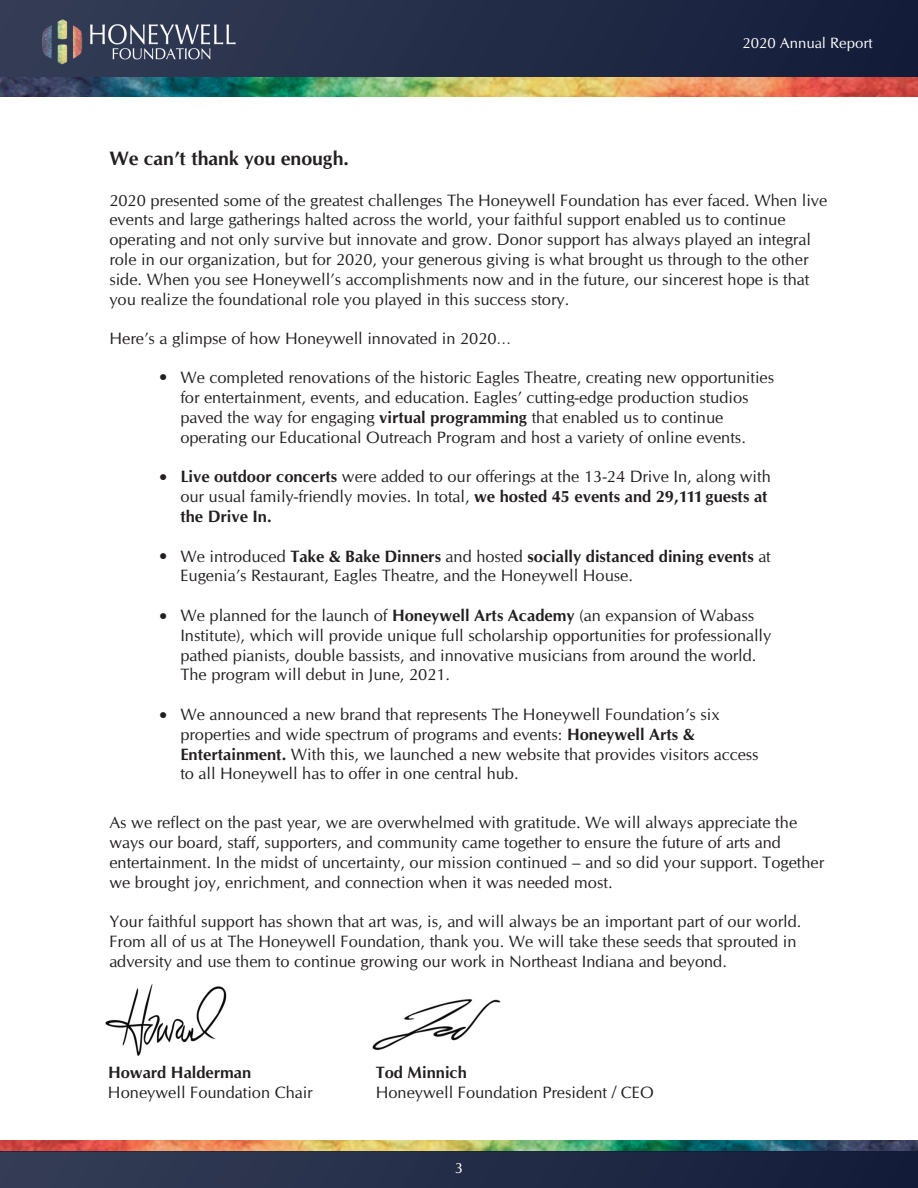
<style>
.page{position:relative;width:918px;height:1188px;background:#fff}
.page>*{position:absolute;margin:0;border:0;box-sizing:border-box;transform-origin:0 0}
.t1{font:700 19.5px "CG Omega";color:#231f20}
.t2{font:16.5px/19.8px "CG Omega";color:#231f20}
.t3{font:700 16.5px "CG Omega";color:#231f20}
.t4{font:15px "CG Omega";color:#fff}
.s1{font-weight:700}
</style>
<div class="page">
<div style="left:0;top:0;width:918px;height:81px;background:linear-gradient(to right,#353d56,#131d3a)"></div>
<img style="left:0;top:1140px;width:918px;height:12px">
<div style="left:0;top:1152px;width:918px;height:36px;background:linear-gradient(to right,#353e56,#121c39)"></div>
<img style="left:40px;top:19px;width:200px;height:47px">
<img style="left:105px;top:984px;width:122px;height:72px">
<img style="left:372px;top:999px;width:129px;height:52px">
<img style="left:0;top:78px;width:918px;height:18px">
<p class="t4" style="left:743px;top:34px;width:131px">2020 Annual Report</p>
<p class="t1" style="left:109px;top:146px;width:241px">We can’t thank you enough.</p>
<p class="t2" style="left:109px;top:190px;width:720px">2020 presented some of the greatest challenges The Honeywell Foundation has ever faced. When live events and large gatherings halted across the world, your faithful support enabled us to continue operating and not only survive but innovate and grow. Donor support has always played an integral role in our organization, but for 2020, your generous giving is what brought us through to the other side. When you see Honeywell’s accomplishments now and in the future, our sincerest hope is that you realize the foundational role you played in this success story.</p>
<p class="t2" style="left:109px;top:329px;width:403px">Here’s a glimpse of how Honeywell innovated in 2020…</p>
<p class="t2" style="left:159px;top:367px;width:10px">•</p>
<p class="t2" style="left:159px;top:468px;width:10px">•</p>
<p class="t2" style="left:159px;top:547px;width:10px">•</p>
<p class="t2" style="left:159px;top:606px;width:10px">•</p>
<p class="t2" style="left:159px;top:705px;width:10px">•</p>
<p class="t2" style="left:180px;top:368px;width:595px">We completed renovations of the historic Eagles Theatre, creating new opportunities for entertainment, events, and education. Eagles’ cutting-edge production studios paved the way for engaging <span class="s1">virtual programming</span> that enabled us to continue operating our Educational Outreach Program and host a variety of online events.</p>
<p class="t2" style="left:180px;top:467px;width:592px"><span class="s1">Live outdoor concerts</span> were added to our offerings at the 13-24 Drive In, along with our usual family-friendly movies. In total, <span class="s1">we hosted 45 events and 29,111 guests at the Drive In.</span></p>
<p class="t2" style="left:180px;top:546px;width:592px">We introduced <span class="s1">Take &amp; Bake Dinners</span> and hosted <span class="s1">socially distanced dining events</span> at<br>Eugenia’s Restaurant, Eagles Theatre, and the Honeywell House.</p>
<p class="t2" style="left:180px;top:605px;width:593px">We planned for the launch of <span class="s1">Honeywell Arts Academy</span> (an expansion of Wabass Institute), which will provide unique full scholarship opportunities for professionally pathed pianists, double bassists, and innovative musicians from around the world.<br>The program will debut in June, 2021.</p>
<p class="t2" style="left:180px;top:704px;width:580px">We announced a new brand that represents The Honeywell Foundation’s six properties and wide spectrum of programs and events: <span class="s1">Honeywell Arts &amp; Entertainment.</span> With this, we launched a new website that provides visitors access to all Honeywell has to offer in one central hub.</p>
<p class="t2" style="left:109px;top:813px;width:716px">As we reflect on the past year, we are overwhelmed with gratitude. We will always appreciate the ways our board, staff, supporters, and community came together to ensure the future of arts and entertainment. In the midst of uncertainty, our mission continued – and so did your support. Together we brought joy, enrichment, and connection when it was needed most.</p>
<p class="t2" style="left:109px;top:912px;width:694px">Your faithful support has shown that art was, is, and will always be an important part of our world.<br>From all of us at The Honeywell Foundation, thank you. We will take these seeds that sprouted in adversity and use them to continue growing our work in Northeast Indiana and beyond.</p>
<p class="t3" style="left:108px;top:1063px;width:145px">Howard Halderman</p>
<p class="t2" style="left:108px;top:1082px;width:206px">Honeywell Foundation Chair</p>
<p class="t3" style="left:376px;top:1063px;width:93px">Tod Minnich</p>
<p class="t2" style="left:376px;top:1082px;width:280px">Honeywell Foundation President / CEO</p>
<p class="t4" style="left:455px;top:1159px;width:10px">3</p>
</div>
